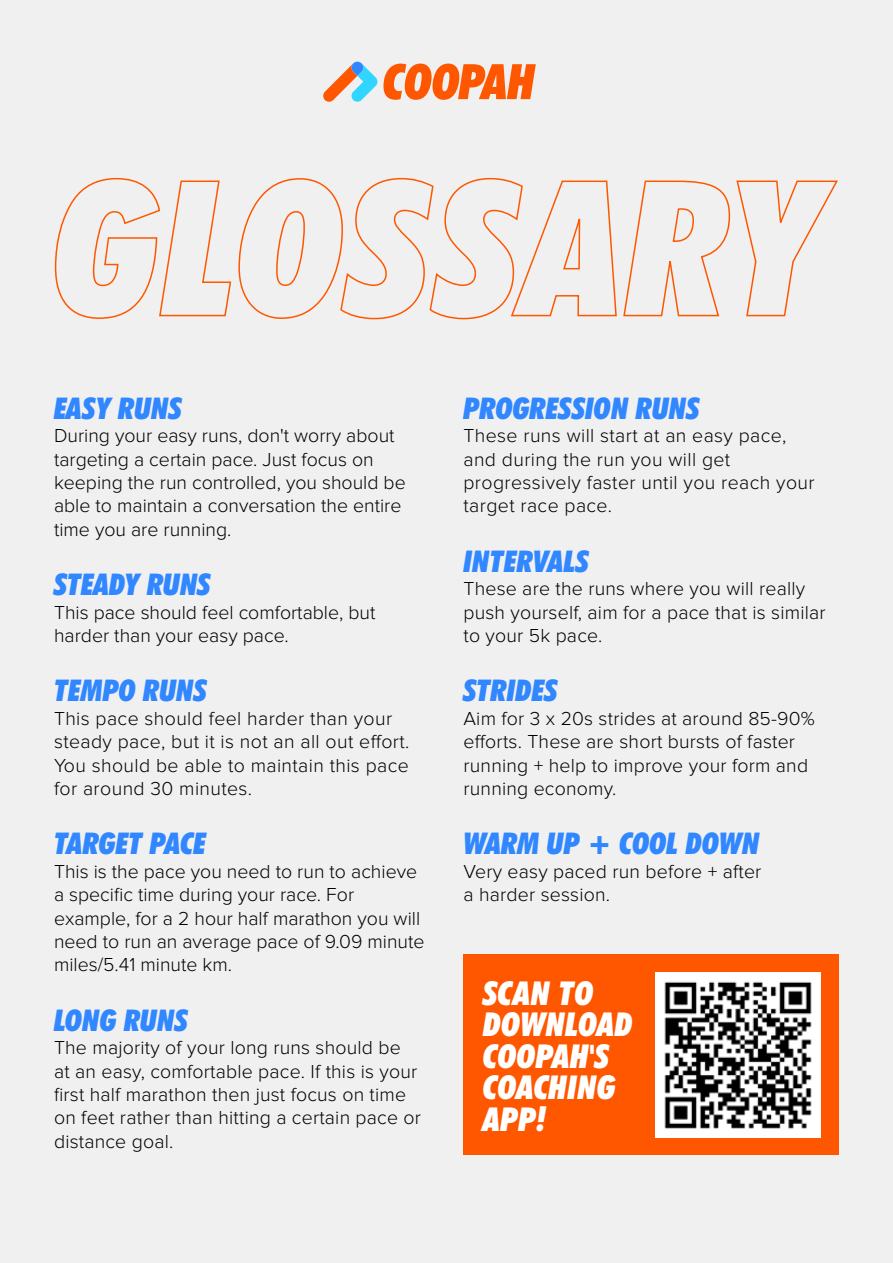
<style>
.page{position:relative;width:893px;height:1263px;background:#f0f0f0}
.page>*{position:absolute;margin:0;border:0;box-sizing:border-box;transform-origin:0 0}
.t1{font:italic 900 condensed 33px/31.5px "Futura BT";letter-spacing:.01em;color:#fff}
.t2{font:italic 900 condensed 30px "Futura BT";color:#3087ff}
.t3{font:300 19.5px/23.4px "Proxima Nova";letter-spacing:.01em;color:#000}
</style>
<div class="page">
<svg style="left:54px;top:177px;width:784px;height:143px"></svg>
<div style="left:463px;top:955px;width:376px;height:200px;background:#ff5700"></div>
<img style="left:656px;top:972px;width:165px;height:165px">
<svg style="left:323px;top:61px;width:213px;height:41px"></svg>
<h2 class="t2" style="left:54px;top:386px;width:129px">EASY RUNS</h2>
<p class="t3" style="left:54px;top:424px;width:353px">During your easy runs, don't worry about targeting a certain pace. Just focus on keeping the run controlled, you should be able to maintain a conversation the entire time you are running.</p>
<h2 class="t2" style="left:54px;top:563px;width:158px">STEADY RUNS</h2>
<p class="t3" style="left:54px;top:601px;width:323px">This pace should feel comfortable, but harder than your easy pace.</p>
<h2 class="t2" style="left:54px;top:669px;width:154px">TEMPO RUNS</h2>
<p class="t3" style="left:54px;top:707px;width:357px">This pace should feel harder than your steady pace, but it is not an all out effort.<br>You should be able to maintain this pace for around 30 minutes.</p>
<h2 class="t2" style="left:54px;top:822px;width:154px">TARGET PACE</h2>
<p class="t3" style="left:54px;top:860px;width:372px">This is the pace you need to run to achieve a specific time during your race. For example, for a 2 hour half marathon you will need to run an average pace of 9.09 minute miles/5.41 minute km.</p>
<h2 class="t2" style="left:54px;top:998px;width:135px">LONG RUNS</h2>
<p class="t3" style="left:54px;top:1036px;width:369px">The majority of your long runs should be at an easy, comfortable pace. If this is your first half marathon then just focus on time on feet rather than hitting a certain pace or distance goal.</p>
<h2 class="t2" style="left:463px;top:386px;width:238px">PROGRESSION RUNS</h2>
<p class="t3" style="left:463px;top:424px;width:353px">These runs will start at an easy pace, and during the run you will get progressively faster until you reach your target race pace.</p>
<h2 class="t2" style="left:463px;top:539px;width:127px">INTERVALS</h2>
<p class="t3" style="left:463px;top:577px;width:364px">These are the runs where you will really push yourself, aim for a pace that is similar to your 5k pace.</p>
<h2 class="t2" style="left:463px;top:669px;width:96px">STRIDES</h2>
<p class="t3" style="left:463px;top:707px;width:353px">Aim for 3 x 20s strides at around 85-90% efforts. These are short bursts of faster running + help to improve your form and running economy.</p>
<h2 class="t2" style="left:463px;top:822px;width:298px">WARM UP + COOL DOWN</h2>
<p class="t3" style="left:463px;top:860px;width:299px">Very easy paced run before + after a harder session.</p>
<h1 class="t1" style="left:483px;top:975px;width:151px">SCAN TO<br>DOWNLOAD<br>COOPAH'S<br>COACHING<br>APP!</h1>
</div>
